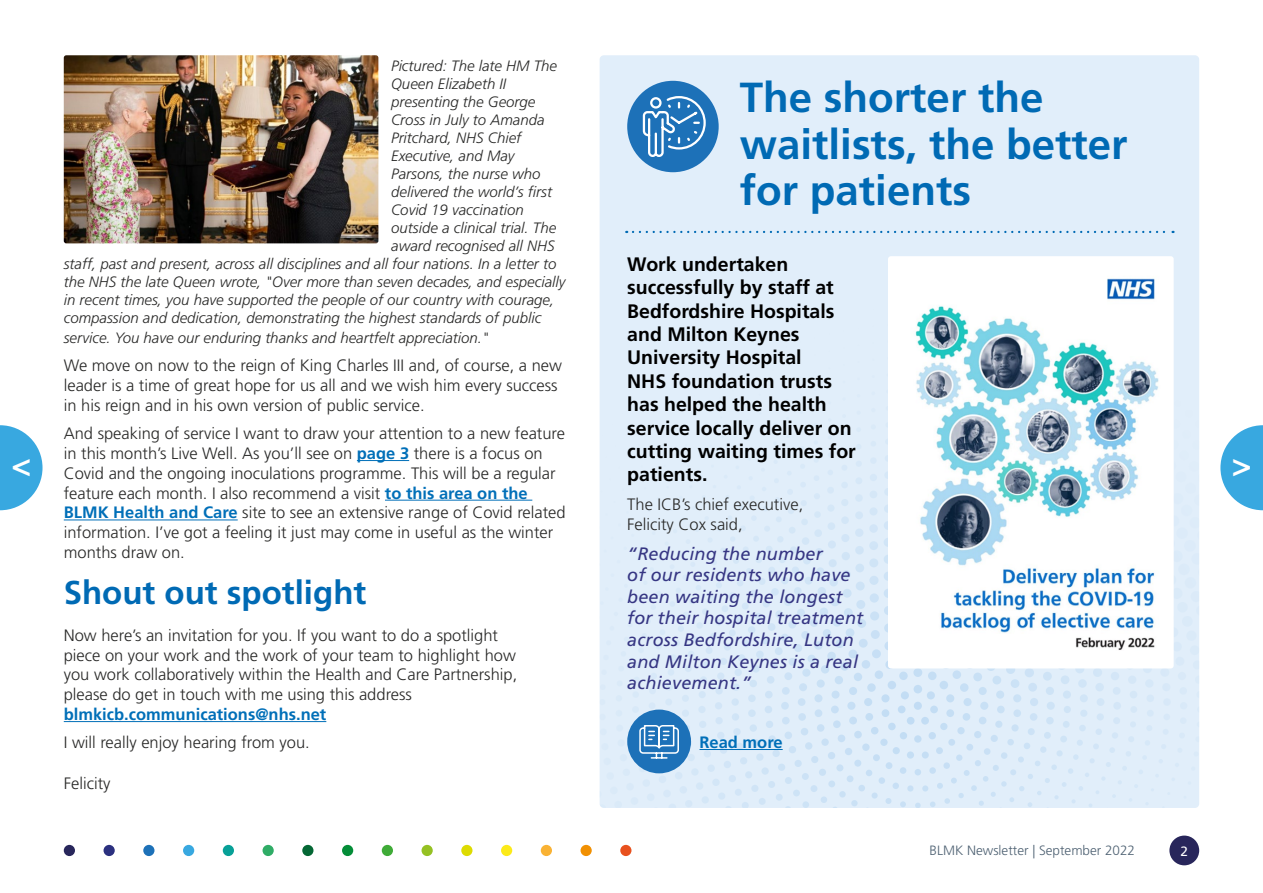
<style>
.page{position:relative;width:1263px;height:893px;background:#fff}
.page>*{position:absolute;margin:0;border:0;box-sizing:border-box;transform-origin:0 0}
.Heading_1_28pt_NHS_B{font:700 42px/46.5px "Frutiger LT Std";color:#006ab4}
.Heading_2_22pt{font:700 33px "Frutiger LT Std";color:#006ab4}
.Paragraph{font:700 33px "Frutiger LT Std";color:#fff}
.Intro_Para{font:700 19.5px/23.4px "Frutiger LT Std";color:#000}
.Quote_2{font:italic 18px/21.6px "Frutiger LT Std";letter-spacing:.01em;color:#363683}
.Paragraph-2{font:300 16.5px/19.8px "Frutiger LT Std";color:#282827}
.Paragraph-3{font:700 16.5px "Frutiger LT Std";color:#006fb8}
.Paragraph-4{font:italic 300 15px "Frutiger LT Std";color:#282827}
.t1{font:300 13.5px "Frutiger LT Std";color:#4f6273}
.t2{font:13.5px "Frutiger LT Std";color:#fff}
.s1{font-weight:700;color:#006fb8}
</style>
<div class="page">
<svg style="left:0;top:425px;width:43px;height:85px"></svg>
<svg style="left:1220px;top:425px;width:43px;height:85px"></svg>
<div style="left:600px;top:55px;width:599px;height:753px;background:#e1eefa;border-radius:4px"></div>
<svg style="left:600px;top:472px;width:597px;height:336px"></svg>
<div style="left:64px;top:845px;width:11px;height:11px;background:#28265b;border-radius:50%"></div>
<div style="left:104px;top:845px;width:11px;height:11px;background:#2b307f;border-radius:50%"></div>
<div style="left:143px;top:845px;width:11px;height:11px;background:#1d71b8;border-radius:50%"></div>
<div style="left:183px;top:845px;width:11px;height:11px;background:#38a8e0;border-radius:50%"></div>
<div style="left:223px;top:845px;width:11px;height:11px;background:#07a097;border-radius:50%"></div>
<div style="left:263px;top:845px;width:11px;height:11px;background:#2fac66;border-radius:50%"></div>
<div style="left:302px;top:845px;width:11px;height:11px;background:#046734;border-radius:50%"></div>
<div style="left:342px;top:845px;width:11px;height:11px;background:#048d38;border-radius:50%"></div>
<div style="left:382px;top:845px;width:11px;height:11px;background:#3fab37;border-radius:50%"></div>
<div style="left:421px;top:845px;width:12px;height:11px;background:#95c123;border-radius:50%"></div>
<div style="left:461px;top:845px;width:11px;height:11px;background:#dddb01;border-radius:50%"></div>
<div style="left:501px;top:845px;width:11px;height:11px;background:#fcea19;border-radius:50%"></div>
<div style="left:541px;top:845px;width:11px;height:11px;background:#f9b234;border-radius:50%"></div>
<div style="left:580px;top:845px;width:12px;height:11px;background:#f19002;border-radius:50%"></div>
<div style="left:620px;top:845px;width:11px;height:11px;background:#e8511e;border-radius:50%"></div>
<div style="left:1169px;top:836px;width:30px;height:29px;background:#28265b;border-radius:50%"></div>
<div style="left:627px;top:81px;width:92px;height:91px;background:#1d71b8;border-radius:50%"></div>
<svg style="left:642px;top:95px;width:65px;height:63px"></svg>
<hr style="left:357px;top:460px;width:52px;height:1px;background:#006fb8">
<hr style="left:385px;top:500px;width:147px;height:1px;background:#006fb8">
<hr style="left:64px;top:519px;width:174px;height:1px;background:#006fb8">
<img style="left:64px;top:55px;width:314px;height:188px">
<hr style="left:64px;top:721px;width:262px;height:1px;background:#006fb8">
<svg style="left:633px;top:231px;width:540px;height:2px"></svg>
<hr style="left:699px;top:749px;width:84px;height:1px;background:#006fb8">
<div style="left:627px;top:710px;width:64px;height:63px;background:#1d71b8;border-radius:50%"></div>
<svg style="left:639px;top:725px;width:40px;height:34px"></svg>
<div style="left:888px;top:256px;width:286px;height:412px;background:#fff;border-radius:3px"></div>
<img style="left:915px;top:278px;width:244px;height:372px">
<p class="Paragraph-4" style="left:391px;top:57px;width:167px">Pictured: The late HM The</p>
<p class="Paragraph-4" style="left:391px;top:75px;width:117px">Queen Elizabeth II</p>
<p class="Paragraph-4" style="left:391px;top:93px;width:146px">presenting the George</p>
<p class="Paragraph-4" style="left:391px;top:111px;width:155px">Cross in July to Amanda</p>
<p class="Paragraph-4" style="left:391px;top:129px;width:132px">Pritchard, NHS Chief</p>
<p class="Paragraph-4" style="left:391px;top:147px;width:125px">Executive, and May</p>
<p class="Paragraph-4" style="left:391px;top:165px;width:151px">Parsons, the nurse who</p>
<p class="Paragraph-4" style="left:391px;top:183px;width:162px">delivered the world’s first</p>
<p class="Paragraph-4" style="left:391px;top:201px;width:134px">Covid 19 vaccination</p>
<p class="Paragraph-4" style="left:391px;top:219px;width:166px">outside a clinical trial. The</p>
<p class="Paragraph-4" style="left:391px;top:237px;width:165px">award recognised all NHS</p>
<p class="Paragraph-4" style="left:64px;top:255px;width:494px">staff, past and present, across all disciplines and all four nations. In a letter to</p>
<p class="Paragraph-4" style="left:64px;top:273px;width:503px">the NHS the late Queen wrote, "Over more than seven decades, and especially</p>
<p class="Paragraph-4" style="left:64px;top:291px;width:492px">in recent times, you have supported the people of our country with courage,</p>
<p class="Paragraph-4" style="left:64px;top:309px;width:479px">compassion and dedication, demonstrating the highest standards of public</p>
<p class="Paragraph-4" style="left:64px;top:329px;width:426px">service. You have our enduring thanks and heartfelt appreciation."</p>
<p class="Paragraph-2" style="left:64px;top:356px;width:500px">We move on now to the reign of King Charles III and, of course, a new leader is a time of great hope for us all and we wish him every success in his reign and in his own version of public service.</p>
<p class="Paragraph-2" style="left:64px;top:424px;width:503px">And speaking of service I want to draw your attention to a new feature in this month’s Live Well. As you’ll see on <span class="s1">page 3</span> there is a focus on Covid and the ongoing inoculations programme. This will be a regular feature each month. I also recommend a visit <span class="s1">to this area on the BLMK Health and Care</span> site to see an extensive range of Covid related information. I’ve got a feeling it just may come in useful as the winter months draw on.</p>
<p class="Heading_2_22pt" style="left:64px;top:573px;width:304px">Shout out spotlight</p>
<p class="Paragraph-2" style="left:64px;top:625px;width:455px">Now here’s an invitation for you. If you want to do a spotlight piece on your work and the work of your team to highlight how you work collaboratively within the Health and Care Partnership, please do get in touch with me using this address <span class="s1">blmkicb.communications@nhs.net</span></p>
<p class="Paragraph-2" style="left:64px;top:733px;width:247px">I will really enjoy hearing from you.</p>
<p class="Paragraph-2" style="left:64px;top:774px;width:48px">Felicity</p>
<p class="Heading_1_28pt_NHS_B" style="left:740px;top:75px;width:389px">The shorter the waitlists, the better for patients</p>
<p class="Intro_Para" style="left:627px;top:252px;width:230px">Work undertaken successfully by staff at<br>Bedfordshire Hospitals and Milton Keynes<br>University Hospital<br>NHS foundation trusts has helped the health service locally deliver on cutting waiting times for patients.</p>
<p class="Paragraph-2" style="left:627px;top:494px;width:178px">The ICB’s chief executive,<br>Felicity Cox said,</p>
<p class="Quote_2" style="left:627px;top:543px;width:237px">“Reducing the number<br>of our residents who have been waiting the longest for their hospital treatment across Bedfordshire, Luton and Milton Keynes is a real achievement.”</p>
<p class="Paragraph" style="left:11px;top:445px;width:21px">&lt;</p>
<p class="Paragraph" style="left:1232px;top:446px;width:21px">&gt;</p>
<p class="Paragraph-3" style="left:699px;top:732px;width:85px">Read more</p>
<p class="t1" style="left:929px;top:843px;width:207px">BLMK Newsletter | September 2022</p>
<p class="t2" style="left:1180px;top:843px;width:9px">2</p>
</div>
